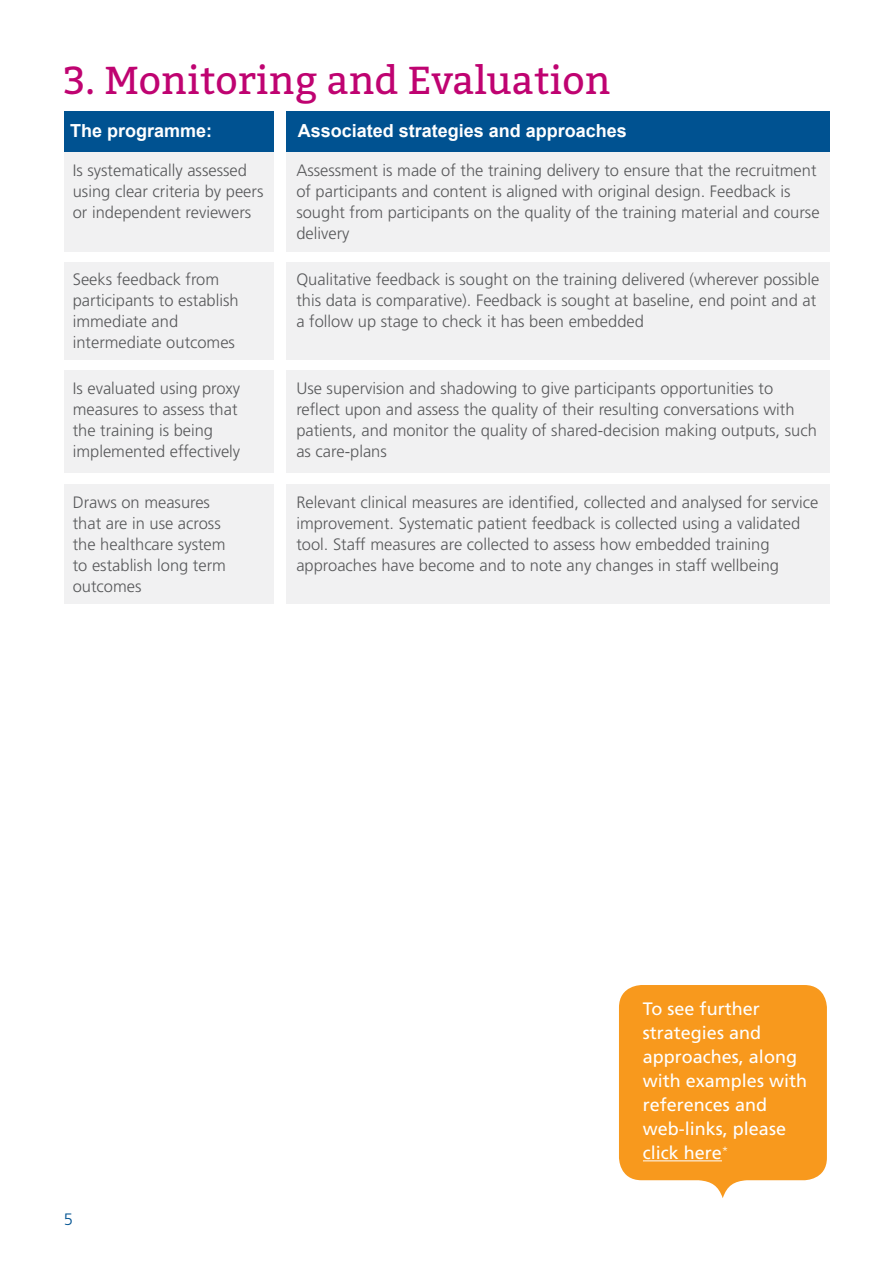
<style>
.page{position:relative;width:893px;height:1263px;background:#fff}
.page>*{position:absolute;margin:0;border:0;box-sizing:border-box;transform-origin:0 0}
.t1{font:39px "Bitter";color:#bf0371}
.t2{font:18px/24px "Frutiger";color:#fff}
.t3{font:700 18px "Arial";color:#fff}
.t4{font:300 16.5px/21px "Frutiger";color:#58595b}
.t5{font:300 16.5px "Frutiger";color:#005291}
</style>
<div class="page">
<div style="left:64px;top:141px;width:209px;height:111px;background:#f1f1f2"></div>
<div style="left:286px;top:141px;width:543px;height:111px;background:#f1f1f2"></div>
<div style="left:64px;top:112px;width:209px;height:40px;background:#005291"></div>
<div style="left:286px;top:112px;width:543px;height:40px;background:#005291"></div>
<div style="left:64px;top:262px;width:209px;height:98px;background:#f1f1f2"></div>
<div style="left:286px;top:262px;width:543px;height:98px;background:#f1f1f2"></div>
<div style="left:64px;top:371px;width:209px;height:102px;background:#f1f1f2"></div>
<div style="left:286px;top:371px;width:543px;height:102px;background:#f1f1f2"></div>
<div style="left:64px;top:485px;width:209px;height:119px;background:#f1f1f2"></div>
<div style="left:286px;top:485px;width:543px;height:119px;background:#f1f1f2"></div>
<svg style="left:619px;top:985px;width:208px;height:213px;background:#f8a231"></svg>
<hr style="left:643px;top:1160px;width:79px;height:1px;background:#fff">
<h1 class="t1" style="left:64px;top:52px;width:548px">3. Monitoring and Evaluation</h1>
<p class="t3" style="left:70px;top:119px;width:144px">The programme:</p>
<p class="t3" style="left:298px;top:119px;width:331px">Associated strategies and approaches</p>
<p class="t4" style="left:73px;top:160px;width:192px">Is systematically assessed using clear criteria by peers or independent reviewers</p>
<p class="t4" style="left:296px;top:160px;width:525px">Assessment is made of the training delivery to ensure that the recruitment of participants and content is aligned with original design. Feedback is sought from participants on the quality of the training material and course delivery</p>
<p class="t4" style="left:73px;top:269px;width:167px">Seeks feedback from participants to establish immediate and intermediate outcomes</p>
<p class="t4" style="left:296px;top:269px;width:524px">Qualitative feedback is sought on the training delivered (wherever possible this data is comparative). Feedback is sought at baseline, end point and at a follow up stage to check it has been embedded</p>
<p class="t4" style="left:73px;top:378px;width:169px">Is evaluated using proxy measures to assess that the training is being implemented effectively</p>
<p class="t4" style="left:296px;top:378px;width:522px">Use supervision and shadowing to give participants opportunities to reflect upon and assess the quality of their resulting conversations with patients, and monitor the quality of shared-decision making outputs, such as care-plans</p>
<p class="t4" style="left:73px;top:492px;width:155px">Draws on measures that are in use across the healthcare system to establish long term outcomes</p>
<p class="t4" style="left:296px;top:492px;width:523px">Relevant clinical measures are identified, collected and analysed for service improvement. Systematic patient feedback is collected using a validated tool. Staff measures are collected to assess how embedded training approaches have become and to note any changes in staff wellbeing</p>
<p class="t5" style="left:64px;top:1210px;width:11px">5</p>
<p class="t2" style="left:643px;top:997px;width:166px">To see further strategies and approaches, along with examples with references and web-links, please click here<sup>*</sup></p>
</div>
